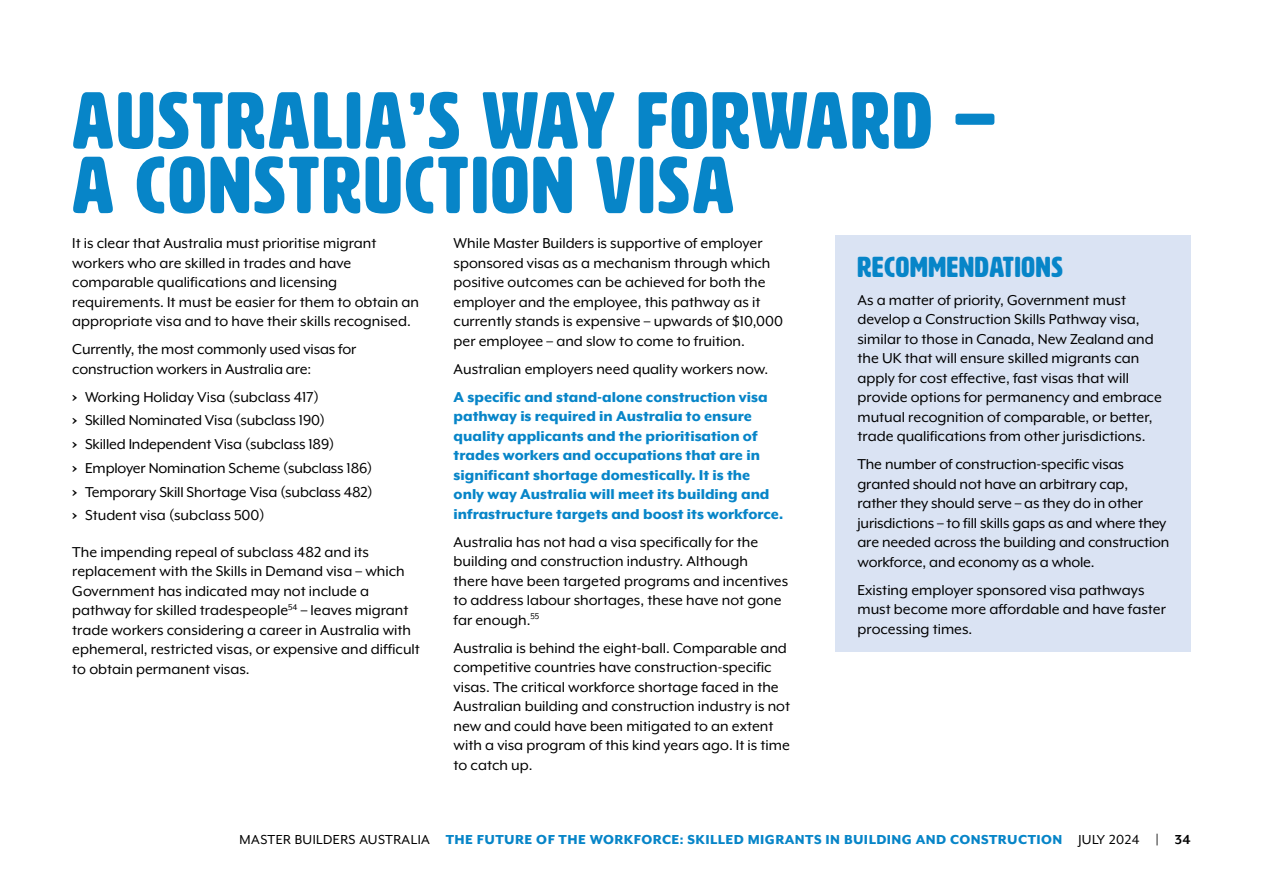
<style>
.page{position:relative;width:1263px;height:893px;background:#fff}
.page>*{position:absolute;margin:0;border:0;box-sizing:border-box;transform-origin:0 0}
.Section_head_blue{font:79.5px/64.5px "HWT Artz";letter-spacing:.04em;color:#0785c8}
.Head_2_remommendations_blue{font:28.5px "HWT Artz";letter-spacing:.03em;color:#0785c8}
.Body{font:16.5px/19.5px "Mr Eaves XL Mod OT";color:#000}
.Body_BOLD_blue{font:800 16.5px/19.5px "Mr Eaves XL Mod OT";color:#0785c8}
.t1{font:800 15px "Mr Eaves XL Mod OT";letter-spacing:.03em;color:#0785c8}
.s1{font-weight:900}
.s2{font-weight:400;color:#000}
.s3{font-weight:700;color:#000}
</style>
<div class="page">
<div style="left:835px;top:235px;width:356px;height:417px;background:#dae3f3"></div>
<p class="Section_head_blue" style="left:72px;top:90px;width:925px">AUSTRALIA’S WAY FORWARD –<br>A CONSTRUCTION VISA</p>
<p class="Body" style="left:72px;top:233px;width:348px">It is clear that Australia must prioritise migrant workers who are skilled in trades and have comparable qualifications and licensing requirements. It must be easier for them to obtain an appropriate visa and to have their skills recognised.</p>
<p class="Body" style="left:72px;top:339px;width:286px">Currently, the most commonly used visas for construction workers in Australia are:</p>
<p class="Body" style="left:72px;top:387px;width:248px"><span class="s1">›</span> Working Holiday Visa (subclass 417)</p>
<p class="Body" style="left:72px;top:411px;width:254px"><span class="s1">›</span> Skilled Nominated Visa (subclass 190)</p>
<p class="Body" style="left:72px;top:434px;width:263px"><span class="s1">›</span> Skilled Independent Visa (subclass 189)</p>
<p class="Body" style="left:72px;top:458px;width:302px"><span class="s1">›</span> Employer Nomination Scheme (subclass 186)</p>
<p class="Body" style="left:72px;top:482px;width:302px"><span class="s1">›</span> Temporary Skill Shortage Visa (subclass 482)</p>
<p class="Body" style="left:72px;top:506px;width:194px"><span class="s1">›</span> Student visa (subclass 500)</p>
<p class="Body" style="left:72px;top:542px;width:349px">The impending repeal of subclass 482 and its replacement with the Skills in Demand visa – which Government has indicated may not include a pathway for skilled tradespeople<sup>54</sup> – leaves migrant trade workers considering a career in Australia with ephemeral, restricted visas, or expensive and difficult to obtain permanent visas.</p>
<p class="Body" style="left:454px;top:233px;width:331px">While Master Builders is supportive of employer sponsored visas as a mechanism through which positive outcomes can be achieved for both the employer and the employee, this pathway as it currently stands is expensive – upwards of $10,000 per employee – and slow to come to fruition.</p>
<p class="Body" style="left:454px;top:359px;width:316px">Australian employers need quality workers now.</p>
<p class="Body_BOLD_blue" style="left:454px;top:387px;width:331px">A specific and stand-alone construction visa pathway is required in Australia to ensure quality applicants and the prioritisation of trades workers and occupations that are in significant shortage domestically. It is the only way Australia will meet its building and infrastructure targets and boost its workforce.</p>
<p class="Body" style="left:454px;top:532px;width:336px">Australia has not had a visa specifically for the building and construction industry. Although<br>there have been targeted programs and incentives to address labour shortages, these have not gone far enough.<sup>55</sup></p>
<p class="Body" style="left:454px;top:638px;width:338px">Australia is behind the eight-ball. Comparable and competitive countries have construction-specific visas. The critical workforce shortage faced in the Australian building and construction industry is not new and could have been mitigated to an extent with a visa program of this kind years ago. It is time to catch up.</p>
<p class="Head_2_remommendations_blue" style="left:857px;top:252px;width:207px">RECOMMENDATIONS</p>
<p class="Body" style="left:857px;top:290px;width:306px">As a matter of priority, Government must develop a Construction Skills Pathway visa, similar to those in Canada, New Zealand and the UK that will ensure skilled migrants can apply for cost effective, fast visas that will provide options for permanency and embrace mutual recognition of comparable, or better, trade qualifications from other jurisdictions.</p>
<p class="Body" style="left:857px;top:455px;width:313px">The number of construction-specific visas granted should not have an arbitrary cap, rather they should serve – as they do in other jurisdictions – to fill skills gaps as and where they are needed across the building and construction workforce, and economy as a whole.</p>
<p class="Body" style="left:857px;top:580px;width:310px">Existing employer sponsored visa pathways must become more affordable and have faster processing times.</p>
<p class="t1" style="left:240px;top:832px;width:952px"><span class="s2">MASTER BUILDERS AUSTRALIA</span> THE FUTURE OF THE WORKFORCE: SKILLED MIGRANTS IN BUILDING AND CONSTRUCTION <span class="s2">JULY 2024</span> <span class="s3">| 34</span></p>
</div>
